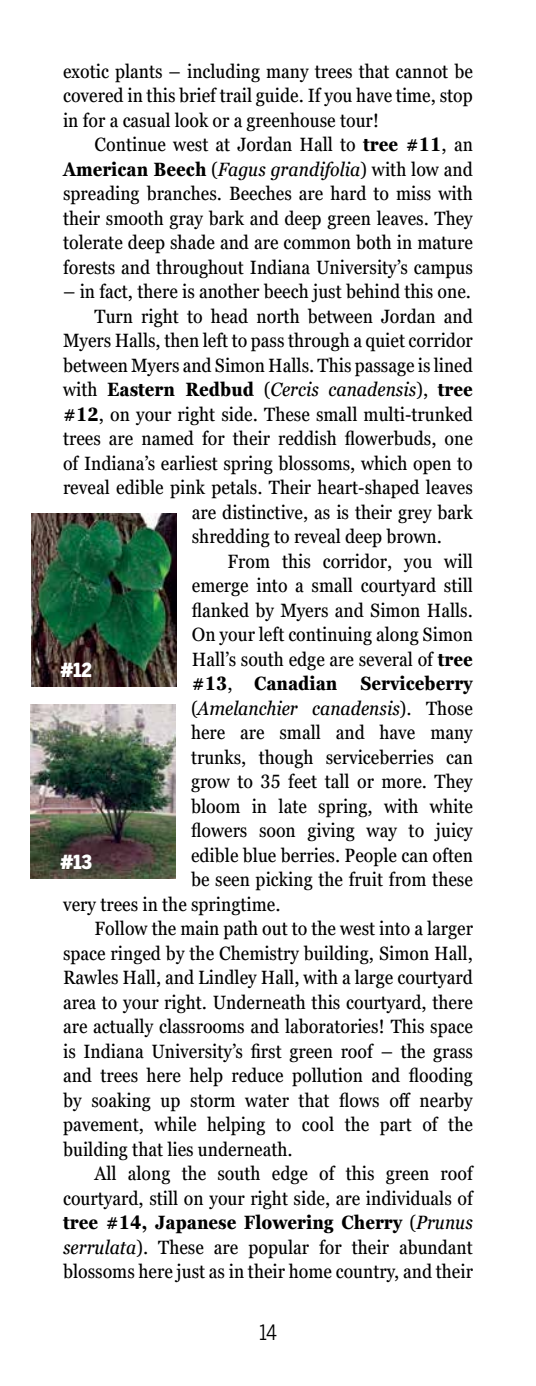
<style>
.page{position:relative;width:536px;height:1386px;background:#fff}
.page>*{position:absolute;margin:0;border:0;box-sizing:border-box;transform-origin:0 0}
.t1{font:21px "Benton Sans Cond";color:#000}
.t2{font:condensed 19.25px/24.5px "Georgia Pro";color:#000;text-align:justify}
.t3{font:700 condensed 19.25px "Georgia Pro";color:#000}
.t4{font:italic condensed 19.25px "Georgia Pro";color:#000}
.t5{font:900 19.25px "Benton Sans Cond";color:#fff}
.s1{font-weight:700}
.s2{font-style:italic}
.s3{font-weight:400}
.s4{font-weight:400;font-style:italic}
.s5{font-style:normal}
</style>
<div class="page">
<img style="left:31px;top:513px;width:145px;height:174px">
<img style="left:31px;top:705px;width:144px;height:173px">
<p class="t2" style="left:63px;top:59px;width:411px">exotic plants – including many trees that cannot be covered in this brief trail guide. If you have time, stop in for a casual look or a greenhouse tour!</p>
<p class="t2" style="left:63px;top:133px;width:411px;text-indent:31px">Continue west at Jordan Hall to <span class="s1">tree #11</span>, an <span class="s1">American Beech</span> (<span class="s2">Fagus grandifolia</span>) with low and spreading branches. Beeches are hard to miss with their smooth gray bark and deep green leaves. They tolerate deep shade and are common both in mature forests and throughout Indiana University’s campus</p>
<p class="t2" style="left:63px;top:280px;width:409px">– in fact, there is another beech just behind this one.</p>
<p class="t2" style="left:94px;top:304px;width:380px">Turn right to head north between Jordan and</p>
<p class="t2" style="left:63px;top:329px;width:411px">Myers Halls, then left to pass through a quiet corridor</p>
<p class="t2" style="left:63px;top:353px;width:411px">between Myers and Simon Halls. This passage is lined</p>
<p class="t3" style="left:63px;top:378px;width:411px"><span class="s3">with</span> Eastern Redbud <span class="s3">(</span><span class="s4">Cercis canadensis</span><span class="s3">),</span> tree</p>
<p class="t2" style="left:63px;top:402px;width:411px"><span class="s1">#12</span>, on your right side. These small multi-trunked</p>
<p class="t2" style="left:63px;top:427px;width:411px">trees are named for their reddish flowerbuds, one</p>
<p class="t2" style="left:63px;top:451px;width:411px">of Indiana’s earliest spring blossoms, which open to</p>
<p class="t2" style="left:63px;top:476px;width:411px">reveal edible pink petals. Their heart-shaped leaves</p>
<p class="t2" style="left:192px;top:500px;width:282px">are distinctive, as is their grey bark</p>
<p class="t2" style="left:192px;top:525px;width:251px">shredding to reveal deep brown.</p>
<p class="t2" style="left:227px;top:550px;width:247px">From this corridor, you will</p>
<p class="t2" style="left:192px;top:574px;width:282px">emerge into a small courtyard still</p>
<p class="t2" style="left:192px;top:599px;width:282px">flanked by Myers and Simon Halls.</p>
<p class="t2" style="left:192px;top:623px;width:282px">On your left continuing along Simon</p>
<p class="t2" style="left:192px;top:648px;width:282px">Hall’s south edge are several of <span class="s1">tree</span></p>
<p class="t3" style="left:192px;top:672px;width:282px">#13<span class="s3">,</span> Canadian Serviceberry</p>
<p class="t4" style="left:191px;top:697px;width:283px"><span class="s5">(</span>Amelanchier canadensis<span class="s5">). Those</span></p>
<p class="t2" style="left:191px;top:721px;width:283px">here are small and have many</p>
<p class="t2" style="left:191px;top:746px;width:283px">trunks, though serviceberries can</p>
<p class="t2" style="left:191px;top:770px;width:283px">grow to 35 feet tall or more. They</p>
<p class="t2" style="left:191px;top:795px;width:283px">bloom in late spring, with white</p>
<p class="t2" style="left:191px;top:819px;width:283px">flowers soon giving way to juicy</p>
<p class="t2" style="left:191px;top:844px;width:283px">edible blue berries. People can often</p>
<p class="t2" style="left:191px;top:868px;width:283px">be seen picking the fruit from these</p>
<p class="t2" style="left:63px;top:893px;width:219px">very trees in the springtime.</p>
<p class="t2" style="left:95px;top:917px;width:380px">Follow the main path out to the west into a larger</p>
<p class="t2" style="left:63px;top:942px;width:411px">space ringed by the Chemistry building, Simon Hall,</p>
<p class="t2" style="left:63px;top:966px;width:411px">Rawles Hall, and Lindley Hall, with a large courtyard</p>
<p class="t2" style="left:63px;top:991px;width:411px">area to your right. Underneath this courtyard, there</p>
<p class="t2" style="left:63px;top:1015px;width:411px">are actually classrooms and laboratories! This space</p>
<p class="t2" style="left:63px;top:1040px;width:411px">is Indiana University’s first green roof – the grass</p>
<p class="t2" style="left:63px;top:1064px;width:411px">and trees here help reduce pollution and flooding</p>
<p class="t2" style="left:63px;top:1089px;width:411px">by soaking up storm water that flows off nearby</p>
<p class="t2" style="left:63px;top:1113px;width:411px">pavement, while helping to cool the part of the</p>
<p class="t2" style="left:63px;top:1138px;width:231px">building that lies underneath.</p>
<p class="t2" style="left:95px;top:1162px;width:380px">All along the south edge of this green roof</p>
<p class="t2" style="left:63px;top:1187px;width:411px">courtyard, still on your right side, are individuals of</p>
<p class="t3" style="left:63px;top:1211px;width:411px">tree #14, Japanese Flowering Cherry <span class="s3">(</span><span class="s4">Prunus</span></p>
<p class="t2" style="left:63px;top:1236px;width:411px"><span class="s2">serrulata</span>). These are popular for their abundant</p>
<p class="t2" style="left:63px;top:1260px;width:411px">blossoms here just as in their home country, and their</p>
<p class="t5" style="left:60px;top:657px;width:33px">#12</p>
<p class="t5" style="left:60px;top:849px;width:33px">#13</p>
<p class="t1" style="left:259px;top:1319px;width:19px">14</p>
</div>
